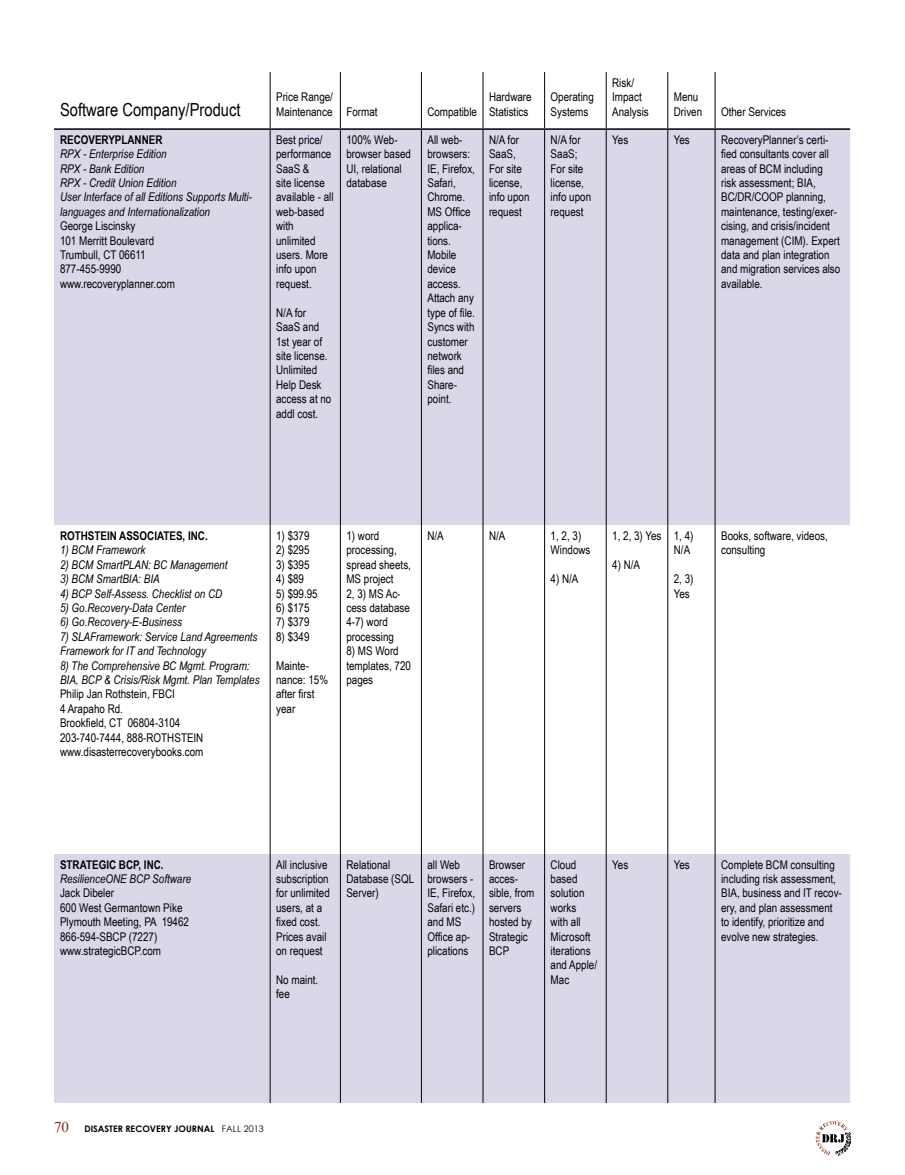
<style>
.page{position:relative;width:905px;height:1175px;background:#fff}
.page>*{position:absolute;margin:0;border:0;box-sizing:border-box;transform-origin:0 0}
.t1{font:18px "Arial Narrow";color:#000}
.t2{font:15px "Times New Roman";color:#8a2c1d}
.t3{font:12px/14.4px "Arial Narrow";color:#000}
.t4{font:italic 12px/14.4px "Arial Narrow";color:#000}
.t5{font:700 12px "Arial Narrow";color:#000}
.t6{font:700 9px "Century Gothic";color:#000}
.s1{font-weight:400}
</style>
<div class="page">
<svg style="left:815px;top:1121px;width:35px;height:34px"></svg>
<div style="left:54px;top:130px;width:796px;height:972px;background:#d9d8e9"></div>
<svg style="left:54px;top:525px;width:796px;height:329px"></svg>
<hr style="left:270px;top:72px;width:1px;height:56px;background:#000">
<hr style="left:482px;top:72px;width:1px;height:56px;background:#000">
<hr style="left:667px;top:72px;width:1px;height:56px;background:#000">
<hr style="left:270px;top:130px;width:1px;height:395px;background:#000">
<hr style="left:482px;top:130px;width:1px;height:395px;background:#000">
<hr style="left:667px;top:130px;width:1px;height:395px;background:#000">
<hr style="left:270px;top:525px;width:1px;height:329px;background:#000">
<hr style="left:482px;top:525px;width:1px;height:329px;background:#000">
<hr style="left:667px;top:525px;width:1px;height:329px;background:#000">
<hr style="left:270px;top:854px;width:1px;height:248px;background:#000">
<hr style="left:482px;top:854px;width:1px;height:248px;background:#000">
<hr style="left:667px;top:854px;width:1px;height:248px;background:#000">
<hr style="left:340px;top:72px;width:1px;height:56px;background:#000">
<hr style="left:421px;top:72px;width:1px;height:56px;background:#000">
<hr style="left:544px;top:72px;width:1px;height:56px;background:#000">
<hr style="left:606px;top:72px;width:1px;height:56px;background:#000">
<hr style="left:714px;top:72px;width:1px;height:56px;background:#000">
<hr style="left:340px;top:130px;width:1px;height:395px;background:#000">
<hr style="left:421px;top:130px;width:1px;height:395px;background:#000">
<hr style="left:544px;top:130px;width:1px;height:395px;background:#000">
<hr style="left:606px;top:130px;width:1px;height:395px;background:#000">
<hr style="left:714px;top:130px;width:1px;height:395px;background:#000">
<hr style="left:340px;top:525px;width:1px;height:329px;background:#000">
<hr style="left:421px;top:525px;width:1px;height:329px;background:#000">
<hr style="left:544px;top:525px;width:1px;height:329px;background:#000">
<hr style="left:606px;top:525px;width:1px;height:329px;background:#000">
<hr style="left:714px;top:525px;width:1px;height:329px;background:#000">
<hr style="left:340px;top:854px;width:1px;height:248px;background:#000">
<hr style="left:421px;top:854px;width:1px;height:248px;background:#000">
<hr style="left:544px;top:854px;width:1px;height:248px;background:#000">
<hr style="left:606px;top:854px;width:1px;height:248px;background:#000">
<hr style="left:714px;top:854px;width:1px;height:248px;background:#000">
<hr style="left:54px;top:128px;width:216px;height:2px;background:#000">
<hr style="left:270px;top:128px;width:70px;height:2px;background:#000">
<hr style="left:340px;top:128px;width:81px;height:2px;background:#000">
<hr style="left:421px;top:128px;width:62px;height:2px;background:#000">
<hr style="left:483px;top:128px;width:61px;height:2px;background:#000">
<hr style="left:544px;top:128px;width:62px;height:2px;background:#000">
<hr style="left:606px;top:128px;width:61px;height:2px;background:#000">
<hr style="left:667px;top:128px;width:48px;height:2px;background:#000">
<hr style="left:715px;top:128px;width:135px;height:2px;background:#000">
<h1 class="t1" style="left:60px;top:96px;width:182px">Software Company/Product</h1>
<p class="t3" style="left:276px;top:89px;width:103px">Price Range/<br>Maintenance Format</p>
<p class="t3" style="left:427px;top:104px;width:51px">Compatible</p>
<p class="t3" style="left:489px;top:89px;width:44px">Hardware<br>Statistics</p>
<p class="t3" style="left:550px;top:89px;width:45px">Operating<br>Systems</p>
<p class="t3" style="left:612px;top:75px;width:38px">Risk/<br>Impact<br>Analysis</p>
<p class="t3" style="left:673px;top:89px;width:30px">Menu<br>Driven</p>
<p class="t3" style="left:721px;top:104px;width:67px">Other Services</p>
<p class="t5" style="left:60px;top:130px;width:104px">RECOVERYPLANNER</p>
<p class="t4" style="left:60px;top:147px;width:193px">RPX - Enterprise Edition<br>RPX - Bank Edition<br>RPX - Credit Union Edition<br>User Interface of all Editions Supports Multi&shy;languages and Internationalization</p>
<p class="t3" style="left:60px;top:218px;width:116px">George Liscinsky<br>101 Merritt Boulevard<br>Trumbull, CT 06611<br>877-455-9990 www.recoveryplanner.com</p>
<p class="t3" style="left:276px;top:132px;width:59px">Best price/ performance<br>SaaS &amp;<br>site license available - all web-based with unlimited users. More info upon request.</p>
<p class="t3" style="left:276px;top:305px;width:57px">N/A for<br>SaaS and<br>1st year of site license.<br>Unlimited<br>Help Desk access at no addl cost.</p>
<p class="t3" style="left:346px;top:132px;width:66px">100% Web&shy;browser based<br>UI, relational database</p>
<p class="t3" style="left:427px;top:132px;width:49px">All web&shy;browsers:<br>IE, Firefox,<br>Safari,<br>Chrome.<br>MS Office applica&shy;tions.<br>Mobile device access.<br>Attach any type of file.<br>Syncs with customer network files and<br>Share&shy;point.</p>
<p class="t3" style="left:489px;top:132px;width:42px">N/A for<br>SaaS,<br>For site license, info upon request</p>
<p class="t3" style="left:550px;top:132px;width:42px">N/A for<br>SaaS;<br>For site license, info upon request</p>
<p class="t3" style="left:612px;top:132px;width:18px">Yes</p>
<p class="t3" style="left:673px;top:132px;width:18px">Yes</p>
<p class="t3" style="left:721px;top:132px;width:121px">RecoveryPlanner’s certi&shy;fied consultants cover all areas of BCM including risk assessment; BIA,<br>BC/DR/COOP planning, maintenance, testing/exer&shy;cising, and crisis/incident management (CIM). Expert data and plan integration and migration services also available.</p>
<p class="t5" style="left:60px;top:526px;width:149px">ROTHSTEIN ASSOCIATES, INC.</p>
<p class="t4" style="left:60px;top:542px;width:87px">1) BCM Framework</p>
<p class="t4" style="left:60px;top:557px;width:169px">2) BCM SmartPLAN: BC Management</p>
<p class="t4" style="left:60px;top:571px;width:101px">3) BCM SmartBIA: BIA</p>
<p class="t4" style="left:60px;top:586px;width:164px">4) BCP Self-Assess. Checklist on CD</p>
<p class="t4" style="left:60px;top:600px;width:127px">5) Go.Recovery-Data Center</p>
<p class="t4" style="left:60px;top:614px;width:123px">6) Go.Recovery-E-Business</p>
<p class="t4" style="left:60px;top:629px;width:199px">7) SLAFramework: Service Land Agreements<br>Framework for IT and Technology</p>
<p class="t4" style="left:60px;top:658px;width:201px">8) The Comprehensive BC Mgmt. Program:<br>BIA, BCP &amp; Crisis/Risk Mgmt. Plan Templates</p>
<p class="t3" style="left:60px;top:686px;width:145px">Philip Jan Rothstein, FBCI<br>4 Arapaho Rd.<br>Brookfield, CT 06804-3104<br>203-740-7444, 888-ROTHSTEIN www.disasterrecoverybooks.com</p>
<p class="t3" style="left:276px;top:528px;width:35px">1) $379</p>
<p class="t3" style="left:276px;top:542px;width:35px">2) $295</p>
<p class="t3" style="left:276px;top:557px;width:35px">3) $395</p>
<p class="t3" style="left:276px;top:571px;width:29px">4) $89</p>
<p class="t3" style="left:276px;top:585px;width:43px">5) $99.95</p>
<p class="t3" style="left:276px;top:600px;width:35px">6) $175</p>
<p class="t3" style="left:276px;top:614px;width:35px">7) $379</p>
<p class="t3" style="left:276px;top:629px;width:35px">8) $349</p>
<p class="t3" style="left:276px;top:657px;width:53px">Mainte&shy;nance: 15% after first year</p>
<p class="t3" style="left:346px;top:528px;width:66px">1) word processing, spread sheets,<br>MS project<br>2, 3) MS Ac&shy;cess database<br>4-7) word processing</p>
<p class="t3" style="left:346px;top:643px;width:66px">8) MS Word templates, 720 pages</p>
<p class="t3" style="left:427px;top:528px;width:18px">N/A</p>
<p class="t3" style="left:489px;top:528px;width:18px">N/A</p>
<p class="t3" style="left:550px;top:528px;width:41px">1, 2, 3)<br>Windows</p>
<p class="t3" style="left:550px;top:571px;width:29px">4) N/A</p>
<p class="t3" style="left:612px;top:528px;width:51px">1, 2, 3) Yes</p>
<p class="t3" style="left:612px;top:557px;width:29px">4) N/A</p>
<p class="t3" style="left:673px;top:528px;width:21px">1, 4)<br>N/A</p>
<p class="t3" style="left:673px;top:571px;width:21px">2, 3)<br>Yes</p>
<p class="t3" style="left:721px;top:528px;width:108px">Books, software, videos, consulting</p>
<p class="t5" style="left:60px;top:855px;width:105px">STRATEGIC BCP, INC.</p>
<p class="t4" style="left:60px;top:871px;width:133px">ResilienceONE BCP Software</p>
<p class="t3" style="left:60px;top:885px;width:130px">Jack Dibeler<br>600 West Germantown Pike<br>Plymouth Meeting, PA 19462<br>866-594-SBCP (7227) www.strategicBCP.com</p>
<p class="t3" style="left:276px;top:856px;width:55px">All inclusive subscription for unlimited users, at a fixed cost.<br>Prices avail on request</p>
<p class="t3" style="left:276px;top:972px;width:44px">No maint. fee</p>
<p class="t3" style="left:346px;top:856px;width:69px">Relational<br>Database (SQL<br>Server)</p>
<p class="t3" style="left:427px;top:856px;width:49px">all Web browsers -<br>IE, Firefox,<br>Safari etc.) and MS<br>Office ap&shy;plications</p>
<p class="t3" style="left:489px;top:856px;width:47px">Browser acces&shy;sible, from servers hosted by<br>Strategic<br>BCP</p>
<p class="t3" style="left:550px;top:856px;width:48px">Cloud based solution works<br>with all<br>Microsoft iterations and Apple/<br>Mac</p>
<p class="t3" style="left:612px;top:856px;width:18px">Yes</p>
<p class="t3" style="left:673px;top:856px;width:18px">Yes</p>
<p class="t3" style="left:721px;top:856px;width:122px">Complete BCM consulting including risk assessment,<br>BIA, business and IT recov&shy;ery, and plan assessment to identify, prioritize and evolve new strategies.</p>
<p class="t2" style="left:54px;top:1116px;width:16px">70</p>
<p class="t6" style="left:84px;top:1121px;width:181px">DISASTER RECOVERY JOURNAL <span class="s1">FALL 2013</span></p>
</div>
